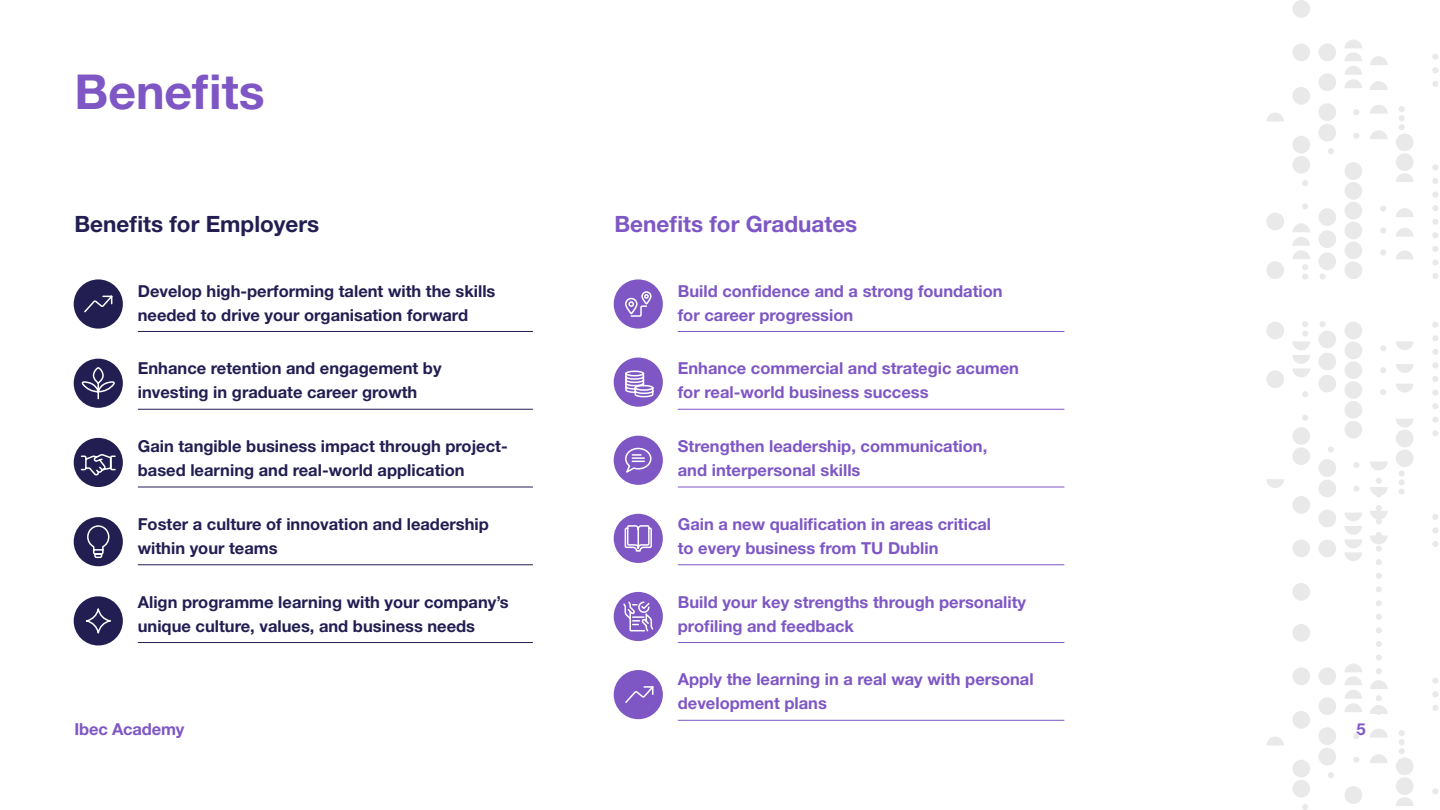
<style>
.page{position:relative;width:1440px;height:810px;background:#fff}
.page>*{position:absolute;margin:0;border:0;box-sizing:border-box;transform-origin:0 0}
.t1{font:700 48.22px "Helvetica Neue LT Std";color:#7e57c5}
.t2{font:700 22.5px "Helvetica Neue LT Std";color:#221e52}
.t3{font:700 22.5px "Helvetica Neue LT Std";color:#7e57c5}
.t4{font:700 16.5px/24px "Helvetica Neue LT Std";color:#7e57c5}
.t5{font:700 16.5px/24px "Helvetica Neue LT Std";color:#221e52}
</style>
<div class="page">
<hr style="left:138px;top:331px;width:395px;height:1px;background:#221e52">
<hr style="left:138px;top:409px;width:395px;height:1px;background:#221e52">
<hr style="left:138px;top:487px;width:395px;height:1px;background:#221e52">
<hr style="left:138px;top:565px;width:395px;height:1px;background:#221e52">
<hr style="left:138px;top:642px;width:395px;height:1px;background:#221e52">
<hr style="left:678px;top:331px;width:386px;height:1px;background:#7e57c5">
<hr style="left:678px;top:409px;width:386px;height:1px;background:#7e57c5">
<hr style="left:678px;top:487px;width:386px;height:1px;background:#7e57c5">
<hr style="left:678px;top:565px;width:386px;height:1px;background:#7e57c5">
<hr style="left:678px;top:642px;width:386px;height:1px;background:#7e57c5">
<hr style="left:678px;top:720px;width:386px;height:1px;background:#7e57c5">
<div style="left:74px;top:279px;width:49px;height:50px;background:#221e52;border-radius:50%"></div>
<div style="left:614px;top:279px;width:49px;height:50px;background:#7e57c5;border-radius:50%"></div>
<div style="left:74px;top:359px;width:49px;height:49px;background:#221e52;border-radius:50%"></div>
<div style="left:614px;top:358px;width:49px;height:49px;background:#7e57c5;border-radius:50%"></div>
<div style="left:74px;top:438px;width:49px;height:49px;background:#221e52;border-radius:50%"></div>
<div style="left:614px;top:436px;width:49px;height:49px;background:#7e57c5;border-radius:50%"></div>
<div style="left:74px;top:517px;width:49px;height:49px;background:#221e52;border-radius:50%"></div>
<div style="left:614px;top:514px;width:49px;height:49px;background:#7e57c5;border-radius:50%"></div>
<div style="left:74px;top:596px;width:49px;height:50px;background:#221e52;border-radius:50%"></div>
<div style="left:614px;top:592px;width:49px;height:49px;background:#7e57c5;border-radius:50%"></div>
<div style="left:614px;top:670px;width:49px;height:49px;background:#7e57c5;border-radius:50%"></div>
<svg style="left:84px;top:295px;width:29px;height:18px"></svg>
<svg style="left:81px;top:368px;width:34px;height:32px"></svg>
<svg style="left:80px;top:454px;width:36px;height:22px"></svg>
<svg style="left:85px;top:608px;width:26px;height:26px"></svg>
<svg style="left:87px;top:525px;width:23px;height:34px"></svg>
<svg style="left:625px;top:291px;width:27px;height:26px"></svg>
<svg style="left:625px;top:370px;width:29px;height:28px"></svg>
<svg style="left:623px;top:601px;width:31px;height:31px"></svg>
<svg style="left:625px;top:447px;width:27px;height:26px"></svg>
<svg style="left:625px;top:686px;width:29px;height:17px"></svg>
<svg style="left:624px;top:525px;width:28px;height:27px"></svg>
<svg style="left:1266px;top:0;width:172px;height:810px"></svg>
<h1 class="t1" style="left:74px;top:62px;width:192px">Benefits</h1>
<h2 class="t2" style="left:74px;top:210px;width:246px">Benefits for Employers</h2>
<h2 class="t3" style="left:614px;top:210px;width:244px">Benefits for Graduates</h2>
<p class="t5" style="left:138px;top:278px;width:359px">Develop high-performing talent with the skills needed to drive your organisation forward</p>
<p class="t5" style="left:138px;top:356px;width:305px">Enhance retention and engagement by investing in graduate career growth</p>
<p class="t5" style="left:138px;top:434px;width:371px">Gain tangible business impact through project&shy;based learning and real-world application</p>
<p class="t5" style="left:138px;top:512px;width:353px">Foster a culture of innovation and leadership within your teams</p>
<p class="t5" style="left:138px;top:589px;width:372px">Align programme learning with your company’s unique culture, values, and business needs</p>
<p class="t4" style="left:678px;top:278px;width:326px">Build confidence and a strong foundation for career progression</p>
<p class="t4" style="left:678px;top:356px;width:343px">Enhance commercial and strategic acumen for real-world business success</p>
<p class="t4" style="left:678px;top:434px;width:311px">Strengthen leadership, communication, and interpersonal skills</p>
<p class="t4" style="left:678px;top:512px;width:315px">Gain a new qualification in areas critical to every business from TU Dublin</p>
<p class="t4" style="left:678px;top:589px;width:350px">Build your key strengths through personality profiling and feedback</p>
<p class="t4" style="left:678px;top:667px;width:357px">Apply the learning in a real way with personal development plans</p>
<p class="t4" style="left:74px;top:717px;width:111px">Ibec Academy</p>
<p class="t4" style="left:1356px;top:717px;width:11px">5</p>
</div>
